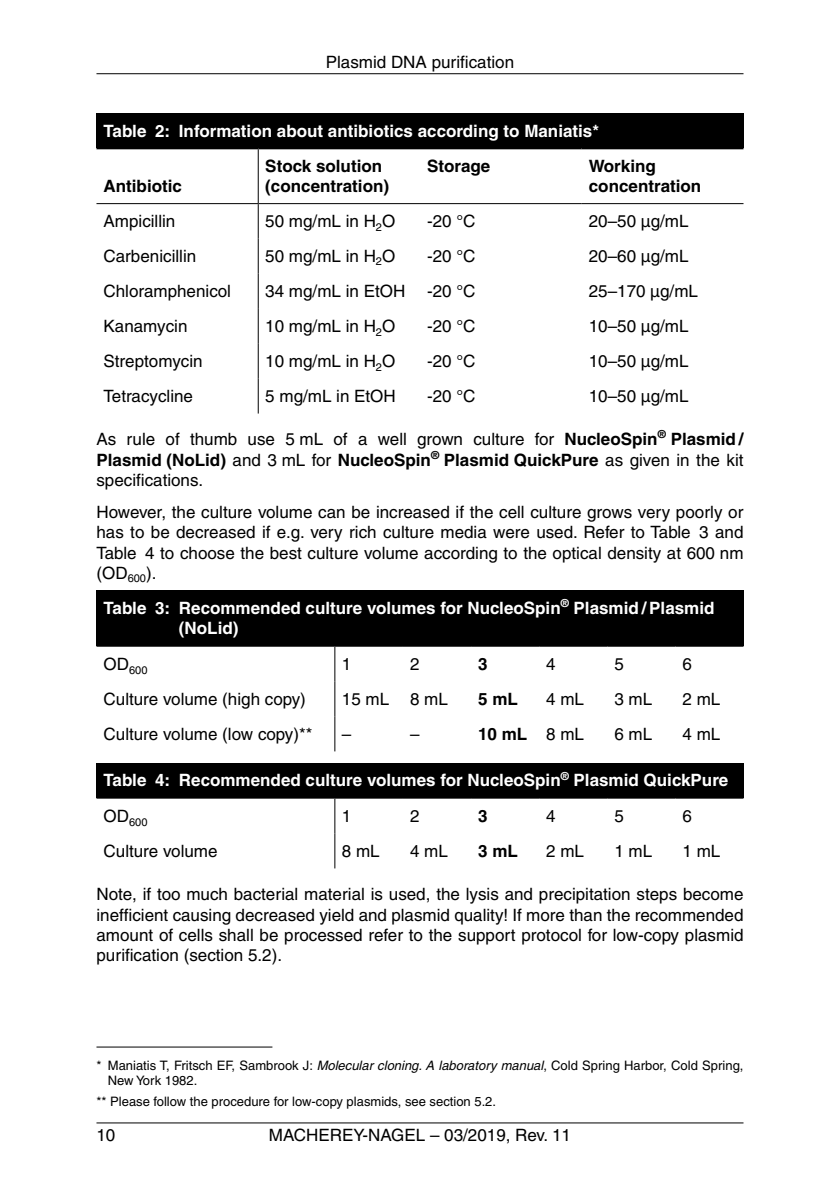
<style>
.page{position:relative;width:840px;height:1191px;background:#fff}
.page>*{position:absolute;margin:0;border:0;box-sizing:border-box;transform-origin:0 0}
.t1{font:17px/20.4px "Helvetica LT Pro";color:#000;text-align:justify}
.t2{font:700 17px/20.4px "Helvetica LT Pro";color:#fff}
.t3{font:700 17px/20.4px "Helvetica LT Pro";color:#000}
.t4{font:13px/15px "Helvetica LT Pro";color:#000}
.t5{font:11px "Helvetica LT Pro";color:#000}
.s1{font-weight:700}
.s2{font-weight:400}
.s3{font-style:italic}
</style>
<div class="page">
<hr style="left:96px;top:1122px;width:647px;height:1px;background:#000">
<hr style="left:96px;top:73px;width:647px;height:1px;background:#000">
<div style="left:96px;top:113px;width:647px;height:35px;background:#000"></div>
<hr style="left:96px;top:147px;width:162px;height:2px;background:#000">
<hr style="left:258px;top:147px;width:162px;height:2px;background:#000">
<hr style="left:420px;top:147px;width:161px;height:2px;background:#000">
<hr style="left:581px;top:147px;width:162px;height:2px;background:#000">
<hr style="left:257px;top:149px;width:1px;height:54px;background:#000">
<hr style="left:96px;top:203px;width:162px;height:1px;background:#000">
<hr style="left:258px;top:203px;width:162px;height:1px;background:#000">
<hr style="left:257px;top:204px;width:1px;height:34px;background:#000">
<hr style="left:420px;top:203px;width:161px;height:1px;background:#000">
<hr style="left:581px;top:203px;width:162px;height:1px;background:#000">
<hr style="left:257px;top:238px;width:1px;height:35px;background:#000">
<hr style="left:257px;top:273px;width:1px;height:36px;background:#000">
<hr style="left:257px;top:309px;width:1px;height:35px;background:#000">
<hr style="left:257px;top:344px;width:1px;height:35px;background:#000">
<hr style="left:257px;top:379px;width:1px;height:34px;background:#000">
<div style="left:96px;top:590px;width:647px;height:55px;background:#000"></div>
<hr style="left:96px;top:644px;width:238px;height:2px;background:#000">
<hr style="left:334px;top:644px;width:69px;height:2px;background:#000">
<hr style="left:403px;top:644px;width:68px;height:2px;background:#000">
<hr style="left:471px;top:644px;width:68px;height:2px;background:#000">
<hr style="left:539px;top:644px;width:68px;height:2px;background:#000">
<hr style="left:607px;top:644px;width:68px;height:2px;background:#000">
<hr style="left:675px;top:644px;width:68px;height:2px;background:#000">
<hr style="left:334px;top:646px;width:1px;height:35px;background:#000">
<hr style="left:334px;top:681px;width:1px;height:35px;background:#000">
<hr style="left:334px;top:716px;width:1px;height:35px;background:#000">
<div style="left:96px;top:762px;width:647px;height:35px;background:#000"></div>
<hr style="left:96px;top:796px;width:238px;height:2px;background:#000">
<hr style="left:334px;top:796px;width:69px;height:2px;background:#000">
<hr style="left:403px;top:796px;width:68px;height:2px;background:#000">
<hr style="left:471px;top:796px;width:68px;height:2px;background:#000">
<hr style="left:539px;top:796px;width:68px;height:2px;background:#000">
<hr style="left:607px;top:796px;width:68px;height:2px;background:#000">
<hr style="left:675px;top:796px;width:68px;height:2px;background:#000">
<hr style="left:334px;top:798px;width:1px;height:35px;background:#000">
<hr style="left:334px;top:833px;width:1px;height:35px;background:#000">
<hr style="left:96px;top:1046px;width:176px;height:1px;background:#000">
<p class="t1" style="left:325px;top:51px;width:190px">Plasmid DNA purification</p>
<p class="t2" style="left:103px;top:121px;width:496px">Table 2: Information about antibiotics according to Maniatis*</p>
<p class="t3" style="left:103px;top:176px;width:80px">Antibiotic</p>
<p class="t3" style="left:265px;top:156px;width:125px">Stock solution (concentration)</p>
<p class="t3" style="left:427px;top:156px;width:65px">Storage</p>
<p class="t3" style="left:588px;top:156px;width:114px">Working concentration</p>
<p class="t1" style="left:103px;top:211px;width:73px">Ampicillin</p>
<p class="t1" style="left:265px;top:211px;width:131px">50 mg/mL in H<sub>2</sub>O</p>
<p class="t1" style="left:427px;top:211px;width:50px">-20 °C</p>
<p class="t1" style="left:588px;top:211px;width:101px">20–50 μg/mL</p>
<p class="t1" style="left:103px;top:246px;width:94px">Carbenicillin</p>
<p class="t1" style="left:265px;top:246px;width:131px">50 mg/mL in H<sub>2</sub>O</p>
<p class="t1" style="left:427px;top:246px;width:50px">-20 °C</p>
<p class="t1" style="left:588px;top:246px;width:101px">20–60 μg/mL</p>
<p class="t1" style="left:103px;top:281px;width:129px">Chloramphenicol</p>
<p class="t1" style="left:265px;top:281px;width:141px">34 mg/mL in EtOH</p>
<p class="t1" style="left:427px;top:281px;width:50px">-20 °C</p>
<p class="t1" style="left:588px;top:281px;width:111px">25–170 μg/mL</p>
<p class="t1" style="left:103px;top:316px;width:85px">Kanamycin</p>
<p class="t1" style="left:265px;top:316px;width:131px">10 mg/mL in H<sub>2</sub>O</p>
<p class="t1" style="left:427px;top:316px;width:50px">-20 °C</p>
<p class="t1" style="left:588px;top:316px;width:101px">10–50 μg/mL</p>
<p class="t1" style="left:103px;top:351px;width:100px">Streptomycin</p>
<p class="t1" style="left:265px;top:351px;width:131px">10 mg/mL in H<sub>2</sub>O</p>
<p class="t1" style="left:427px;top:351px;width:50px">-20 °C</p>
<p class="t1" style="left:588px;top:351px;width:101px">10–50 μg/mL</p>
<p class="t1" style="left:103px;top:386px;width:91px">Tetracycline</p>
<p class="t1" style="left:265px;top:386px;width:132px">5 mg/mL in EtOH</p>
<p class="t1" style="left:427px;top:386px;width:50px">-20 °C</p>
<p class="t1" style="left:588px;top:386px;width:101px">10–50 μg/mL</p>
<p class="t1" style="left:96px;top:429px;width:648px">As rule of thumb use 5 mL of a well grown culture for <span class="s1">NucleoSpin</span><sup>®</sup> <span class="s1">Plasmid / Plasmid (NoLid)</span> and 3 mL for <span class="s1">NucleoSpin</span><sup>®</sup> <span class="s1">Plasmid QuickPure</span> as given in the kit specifications.</p>
<p class="t1" style="left:96px;top:501px;width:648px">However, the culture volume can be increased if the cell culture grows very poorly or has to be decreased if e.g. very rich culture media were used. Refer to Table 3 and Table 4 to choose the best culture volume according to the optical density at 600 nm (OD<sub>600</sub>).</p>
<p class="t2" style="left:179px;top:598px;width:537px;text-indent:-75px">Table 3: Recommended culture volumes for NucleoSpin<sup>®</sup> Plasmid / Plasmid (NoLid)</p>
<p class="t5" style="left:103px;top:663px;width:45px"><sup>OD</sup>600</p>
<p class="t1" style="left:342px;top:654px;width:11px">1</p>
<p class="t1" style="left:410px;top:654px;width:11px">2</p>
<p class="t3" style="left:478px;top:654px;width:11px">3</p>
<p class="t1" style="left:546px;top:654px;width:11px">4</p>
<p class="t1" style="left:614px;top:654px;width:11px">5</p>
<p class="t1" style="left:682px;top:654px;width:11px">6</p>
<p class="t1" style="left:103px;top:689px;width:204px">Culture volume (high copy)</p>
<p class="t1" style="left:342px;top:689px;width:107px">15 mL 8 mL</p>
<p class="t3" style="left:478px;top:689px;width:41px">5 mL</p>
<p class="t1" style="left:546px;top:689px;width:39px">4 mL</p>
<p class="t1" style="left:614px;top:689px;width:39px">3 mL</p>
<p class="t1" style="left:682px;top:689px;width:39px">2 mL</p>
<p class="t1" style="left:103px;top:724px;width:210px">Culture volume (low copy)**</p>
<p class="t1" style="left:342px;top:724px;width:11px">–</p>
<p class="t1" style="left:410px;top:724px;width:11px">–</p>
<p class="t3" style="left:478px;top:724px;width:107px">10 mL <span class="s2">8 mL</span></p>
<p class="t1" style="left:614px;top:724px;width:39px">6 mL</p>
<p class="t1" style="left:682px;top:724px;width:39px">4 mL</p>
<p class="t2" style="left:103px;top:770px;width:626px">Table 4: Recommended culture volumes for NucleoSpin<sup>®</sup> Plasmid QuickPure</p>
<p class="t5" style="left:103px;top:815px;width:45px"><sup>OD</sup>600</p>
<p class="t1" style="left:342px;top:806px;width:11px">1</p>
<p class="t1" style="left:410px;top:806px;width:11px">2</p>
<p class="t3" style="left:478px;top:806px;width:11px">3</p>
<p class="t1" style="left:546px;top:806px;width:11px">4</p>
<p class="t1" style="left:614px;top:806px;width:11px">5</p>
<p class="t1" style="left:682px;top:806px;width:11px">6</p>
<p class="t1" style="left:103px;top:841px;width:115px">Culture volume</p>
<p class="t1" style="left:342px;top:841px;width:39px">8 mL</p>
<p class="t1" style="left:410px;top:841px;width:39px">4 mL</p>
<p class="t3" style="left:478px;top:841px;width:41px">3 mL</p>
<p class="t1" style="left:546px;top:841px;width:39px">2 mL</p>
<p class="t1" style="left:614px;top:841px;width:39px">1 mL</p>
<p class="t1" style="left:682px;top:841px;width:39px">1 mL</p>
<p class="t1" style="left:96px;top:884px;width:648px">Note, if too much bacterial material is used, the lysis and precipitation steps become inefficient causing decreased yield and plasmid quality! If more than the recommended amount of cells shall be processed refer to the support protocol for low-copy plasmid purification (section 5.2).</p>
<p class="t4" style="left:108px;top:1058px;width:637px;text-indent:-11px">* Maniatis T, Fritsch EF, Sambrook J: <span class="s3">Molecular cloning. A laboratory manual</span>, Cold Spring Harbor, Cold Spring,<br>New York 1982.</p>
<p class="t4" style="left:96px;top:1093px;width:401px">** Please follow the procedure for low-copy plasmids, see section 5.2.</p>
<p class="t1" style="left:96px;top:1124px;width:20px">10</p>
<p class="t1" style="left:269px;top:1124px;width:303px">MACHEREY-NAGEL – 03/2019, Rev. 11</p>
</div>
